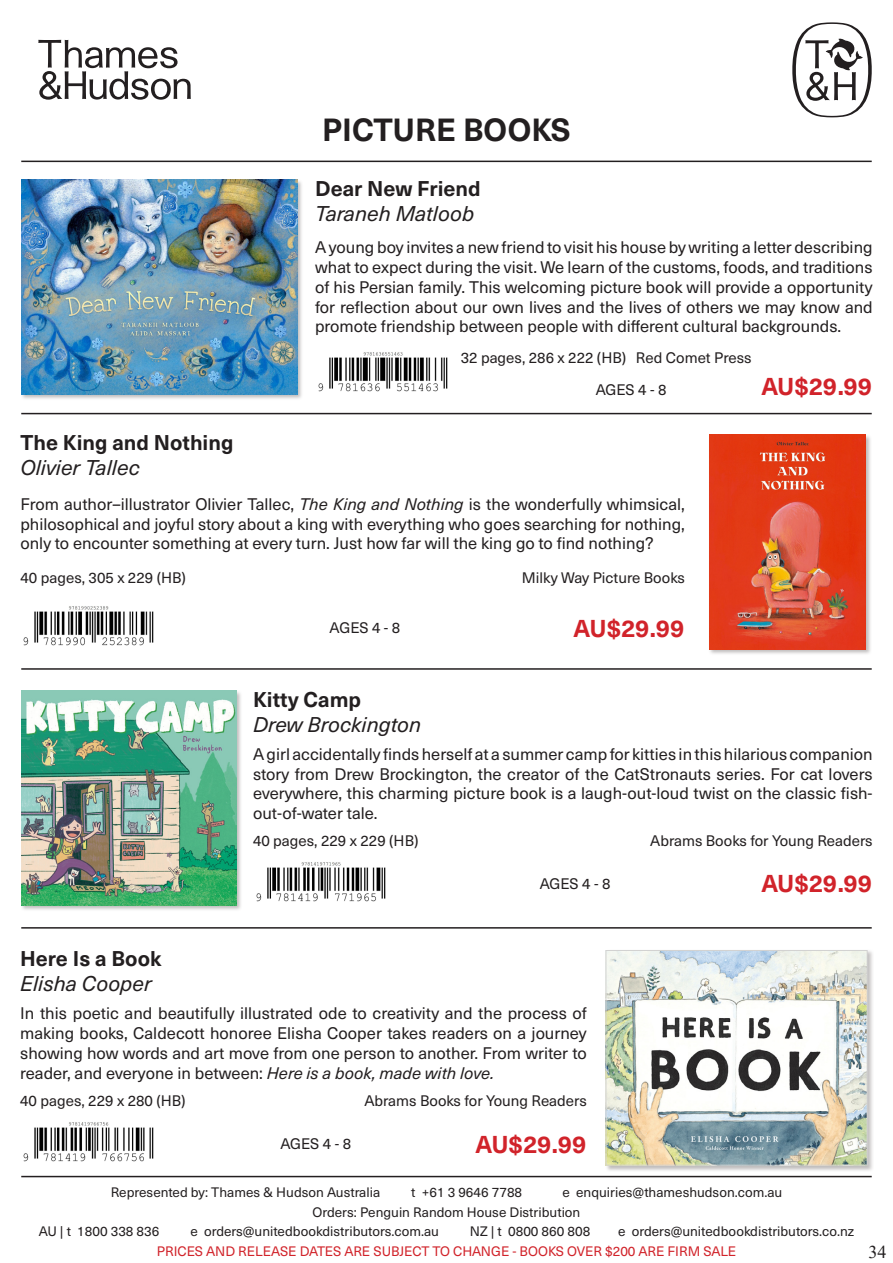
<style>
.page{position:relative;width:893px;height:1263px;background:#fff}
.page>*{position:absolute;margin:0;border:0;box-sizing:border-box;transform-origin:0 0}
.New_release_Title{font:700 31.5px "Neue Haas Unica W1 G";color:#231f20}
.t1{font:700 24px "Neue Haas Unica W1 G";color:#d1232a}
.t2{font:italic 21px "Neue Haas Unica W1 G";color:#231f20}
.t3{font:700 21px "Neue Haas Unica W1 G";color:#231f20}
.t4{font:18px "Times New Roman";color:#231f20}
.t5{font:16.5px/19.8px "Neue Haas Unica W1 G";color:#231f20;text-align:justify}
.t6{font:15px "Neue Haas Unica W1 G";color:#231f20}
.Address_Footnote{font:13.5px "Neue Haas Unica W1 G";color:#231f20}
.Address_Footnote-2{font:13.5px "Neue Haas Unica W1 G";color:#d1232a}
.s1{font-style:italic}
</style>
<div class="page">
<hr style="left:21px;top:161px;width:851px;height:1px;background:#231f20">
<svg style="left:38px;top:40px;width:153px;height:60px"></svg>
<svg style="left:792px;top:22px;width:80px;height:95px"></svg>
<hr style="left:21px;top:1176px;width:851px;height:1px;background:#231f20">
<hr style="left:21px;top:413px;width:851px;height:1px;background:#231f20">
<hr style="left:21px;top:668px;width:851px;height:2px;background:#231f20">
<hr style="left:21px;top:927px;width:851px;height:1px;background:#231f20">
<div style="left:21px;top:179px;width:283px;height:221px;background:#aaa7a7;opacity:.75"></div>
<img style="left:21px;top:180px;width:276px;height:214px">
<img style="left:318px;top:352px;width:130px;height:40px">
<div style="left:709px;top:434px;width:163px;height:221px;background:#aaa7a7;opacity:.75"></div>
<img style="left:709px;top:435px;width:156px;height:214px">
<img style="left:23px;top:606px;width:131px;height:40px">
<div style="left:21px;top:690px;width:221px;height:221px;background:#aaa7a7;opacity:.75"></div>
<img style="left:21px;top:690px;width:215px;height:215px">
<img style="left:256px;top:862px;width:130px;height:40px">
<div style="left:605px;top:949px;width:269px;height:223px;background:#aaa7a7;opacity:.75"></div>
<img style="left:608px;top:952px;width:257px;height:211px">
<div style="left:606px;top:950px;width:261px;height:215px;border:1px solid #d2d2d1"></div>
<img style="left:23px;top:1122px;width:131px;height:40px">
<p class="New_release_Title" style="left:322px;top:106px;width:250px">PICTURE BOOKS</p>
<p class="t3" style="left:315px;top:172px;width:167px">Dear New Friend</p>
<p class="t2" style="left:315px;top:198px;width:160px">Taraneh Matloob</p>
<p class="t5" style="left:315px;top:236px;width:559px">A young boy invites a new friend to visit his house by writing a letter describing what to expect during the visit. We learn of the customs, foods, and traditions of his Persian family. This welcoming picture book will provide a opportunity for reflection about our own lives and the lives of others we may know and promote friendship between people with different cultural backgrounds.</p>
<p class="t3" style="left:20px;top:426px;width:214px">The King and Nothing</p>
<p class="t2" style="left:20px;top:452px;width:121px">Olivier Tallec</p>
<p class="t6" style="left:461px;top:347px;width:167px">32 pages, 286 x 222 (HB)</p>
<p class="t6" style="left:636px;top:347px;width:117px">Red Comet Press</p>
<p class="t6" style="left:596px;top:379px;width:72px">AGES 4 - 8</p>
<p class="t1" style="left:761px;top:369px;width:113px">AU$29.99</p>
<p class="t5" style="left:20px;top:493px;width:666px">From author–illustrator Olivier Tallec, <span class="s1">The King and Nothing</span> is the wonderfully whimsical, philosophical and joyful story about a king with everything who goes searching for nothing, only to encounter something at every turn. Just how far will the king go to find nothing?</p>
<p class="t6" style="left:20px;top:567px;width:167px">40 pages, 305 x 229 (HB)</p>
<p class="t6" style="left:522px;top:567px;width:165px">Milky Way Picture Books</p>
<p class="t6" style="left:330px;top:617px;width:72px">AGES 4 - 8</p>
<p class="t1" style="left:574px;top:610px;width:113px">AU$29.99</p>
<p class="t3" style="left:253px;top:683px;width:110px">Kitty Camp</p>
<p class="t2" style="left:253px;top:709px;width:170px">Drew Brockington</p>
<p class="t5" style="left:253px;top:743px;width:621px">A girl accidentally finds herself at a summer camp for kitties in this hilarious companion story from Drew Brockington, the creator of the CatStronauts series. For cat lovers everywhere, this charming picture book is a laugh-out-loud twist on the classic fish&shy;out-of-water tale.</p>
<p class="t3" style="left:20px;top:942px;width:143px">Here Is a Book</p>
<p class="t2" style="left:20px;top:968px;width:133px">Elisha Cooper</p>
<p class="t6" style="left:253px;top:830px;width:167px">40 pages, 229 x 229 (HB)</p>
<p class="t6" style="left:650px;top:830px;width:224px">Abrams Books for Young Readers</p>
<p class="t6" style="left:540px;top:873px;width:72px">AGES 4 - 8</p>
<p class="t1" style="left:761px;top:866px;width:113px">AU$29.99</p>
<p class="t5" style="left:20px;top:1003px;width:568px">In this poetic and beautifully illustrated ode to creativity and the process of making books, Caldecott honoree Elisha Cooper takes readers on a journey showing how words and art move from one person to another. From writer to reader, and everyone in between: <span class="s1">Here is a book, made with love.</span></p>
<p class="t6" style="left:20px;top:1089px;width:167px">40 pages, 229 x 280 (HB)</p>
<p class="t6" style="left:364px;top:1089px;width:224px">Abrams Books for Young Readers</p>
<p class="t6" style="left:280px;top:1133px;width:72px">AGES 4 - 8</p>
<p class="t1" style="left:476px;top:1126px;width:113px">AU$29.99</p>
<p class="Address_Footnote" style="left:111px;top:1182px;width:271px">Represented by: Thames &amp; Hudson Australia</p>
<p class="Address_Footnote" style="left:411px;top:1182px;width:112px">t +61 3 9646 7788</p>
<p class="Address_Footnote" style="left:563px;top:1182px;width:221px">e enquiries@thameshudson.com.au</p>
<p class="Address_Footnote" style="left:313px;top:1202px;width:269px">Orders: Penguin Random House Distribution</p>
<p class="Address_Footnote" style="left:39px;top:1221px;width:122px">AU | t 1800 338 836</p>
<p class="Address_Footnote" style="left:190px;top:1221px;width:250px">e orders@unitedbookdistributors.com.au</p>
<p class="Address_Footnote" style="left:470px;top:1221px;width:122px">NZ | t 0800 860 808</p>
<p class="Address_Footnote" style="left:618px;top:1221px;width:238px">e orders@unitedbookdistributors.co.nz</p>
<p class="Address_Footnote-2" style="left:157px;top:1241px;width:581px">PRICES AND RELEASE DATES ARE SUBJECT TO CHANGE - BOOKS OVER $200 ARE FIRM SALE</p>
<p class="t4" style="left:869px;top:1240px;width:19px">34</p>
</div>
